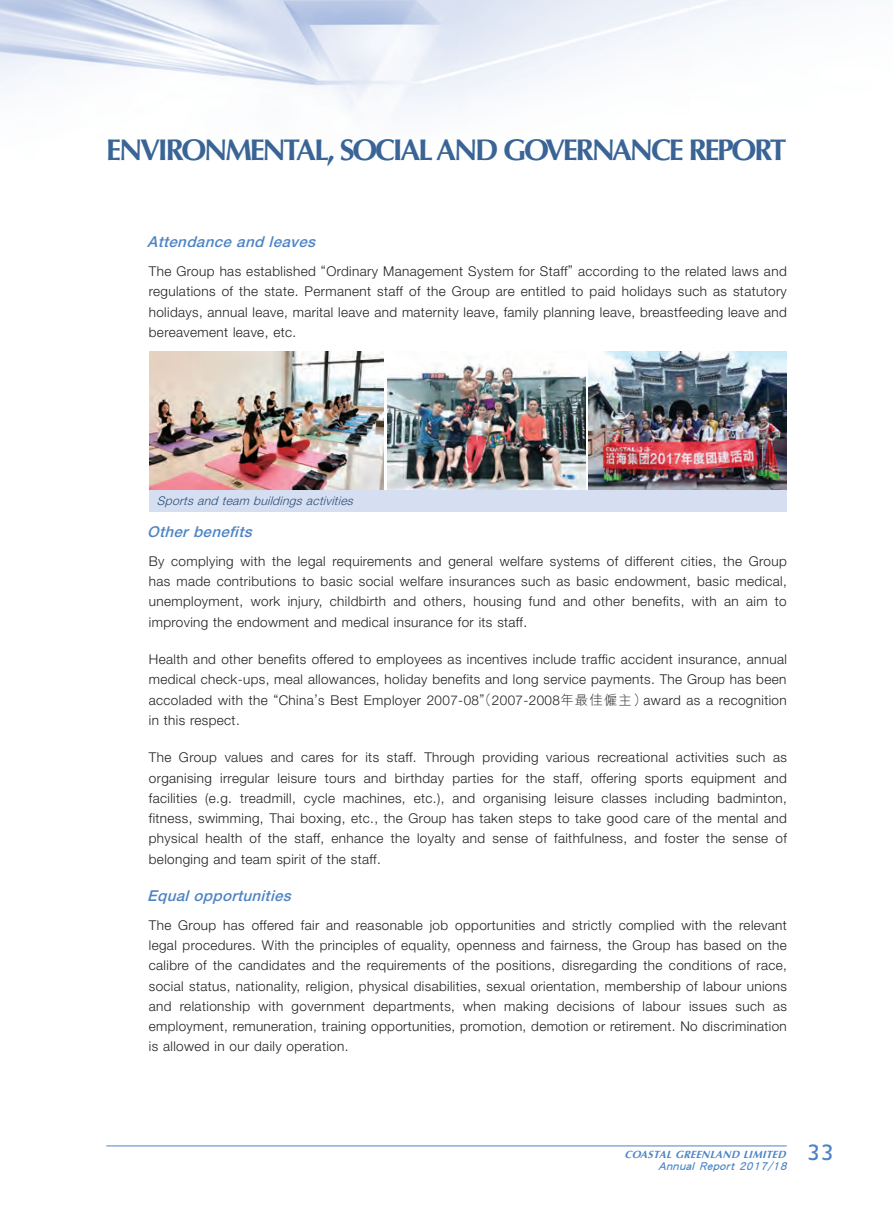
<style>
.page{position:relative;width:893px;height:1212px;background:#fff}
.page>*{position:absolute;margin:0;border:0;box-sizing:border-box;transform-origin:0 0}
.t1{font:700 30px "Optima LT Std";letter-spacing:-.075em;color:#396495}
.Heading_2{font:italic 500 15px "Helvetica Neue LT Std";color:#4d84c4}
.Body_Text{font:300 13.5px/20.2px "Helvetica Neue LT Std";letter-spacing:.03em;color:#231f20;text-align:justify}
.Heading_2-2{font:italic 300 12px "Helvetica Neue LT Std";color:#294d76}
.t2{font:italic 700 10.5px "Optima LT Std";color:#4d84c4}
.t3{font:italic 10.5px "Li Hei Pro";color:#4d84c4}
.s1{font-family:"M Hei HK"}
</style>
<div class="page">
<img style="left:0;top:0;width:801px;height:118px">
<hr style="left:106px;top:1146px;width:681px;height:1px;background:#4d84c4">
<img style="left:589px;top:352px;width:198px;height:138px">
<img style="left:387px;top:357px;width:198px;height:133px">
<img style="left:150px;top:352px;width:233px;height:138px">
<div style="left:150px;top:490px;width:637px;height:21px;background:#d6dff1"></div>
<h1 class="t1" style="left:106px;top:132px;width:682px">ENVIRONMENTAL, SOCIAL AND GOVERNANCE REPORT</h1>
<p class="Heading_2" style="left:147px;top:233px;width:174px">Attendance and leaves</p>
<p class="Body_Text" style="left:149px;top:261px;width:639px">The Group has established “Ordinary Management System for Staff” according to the related laws and regulations of the state. Permanent staff of the Group are entitled to paid holidays such as statutory holidays, annual leave, marital leave and maternity leave, family planning leave, breastfeeding leave and bereavement leave, etc.</p>
<p class="Heading_2-2" style="left:157px;top:494px;width:201px">Sportsand team buildingsactivities</p>
<p class="Heading_2" style="left:147px;top:523px;width:110px">Otherbenefits</p>
<p class="Body_Text" style="left:149px;top:551px;width:640px">By complying with the legal requirements and general welfare systems of different cities, the Group has made contributions to basic social welfare insurances such as basic endowment, basic medical, unemployment, work injury, childbirth and others, housing fund and other benefits, with an aim to improving the endowment and medical insurance for its staff.</p>
<p class="Body_Text" style="left:149px;top:649px;width:639px">Health and other benefits offered to employees as incentives include traffic accident insurance, annual medical check-ups, meal allowances, holiday benefits and long service payments. The Group has been accoladed with the “China’s Best Employer 2007-08<span class="s1">（</span>” 2007-2008<span class="s1">年最佳僱主）</span>award as a recognition in this respect.</p>
<p class="Body_Text" style="left:149px;top:747px;width:640px">The Group values and cares for its staff. Through providing various recreational activities such as organising irregular leisure tours and birthday parties for the staff, offering sports equipment and facilities (e.g. treadmill, cycle machines, etc.), and organising leisure classes including badminton, fitness, swimming, Thai boxing, etc., the Group has taken steps to take good care of the mental and physical health of the staff, enhance the loyalty and sense of faithfulness, and foster the sense of belonging and team spirit of the staff.</p>
<p class="Heading_2" style="left:147px;top:887px;width:150px">Equalopportunities</p>
<p class="Body_Text" style="left:149px;top:915px;width:640px">The Group has offered fair and reasonable job opportunities and strictly complied with the relevant legal procedures. With the principles of equality, openness and fairness, the Group has based on the calibre of the candidates and the requirements of the positions, disregarding the conditions of race, social status, nationality, religion, physical disabilities, sexual orientation, membership of labour unions and relationship with government departments, when making decisions of labour issues such as employment, remuneration, training opportunities, promotion, demotion or retirement. No discrimination is allowed in our daily operation.</p>
<p class="t3" style="left:658px;top:1160px;width:177px">Annual Report 2017/18 <sup>3</sup> <sup>3</sup></p>
<p class="t2" style="left:624px;top:1148px;width:166px">COASTALGREENLAND LIMITED</p>
</div>
